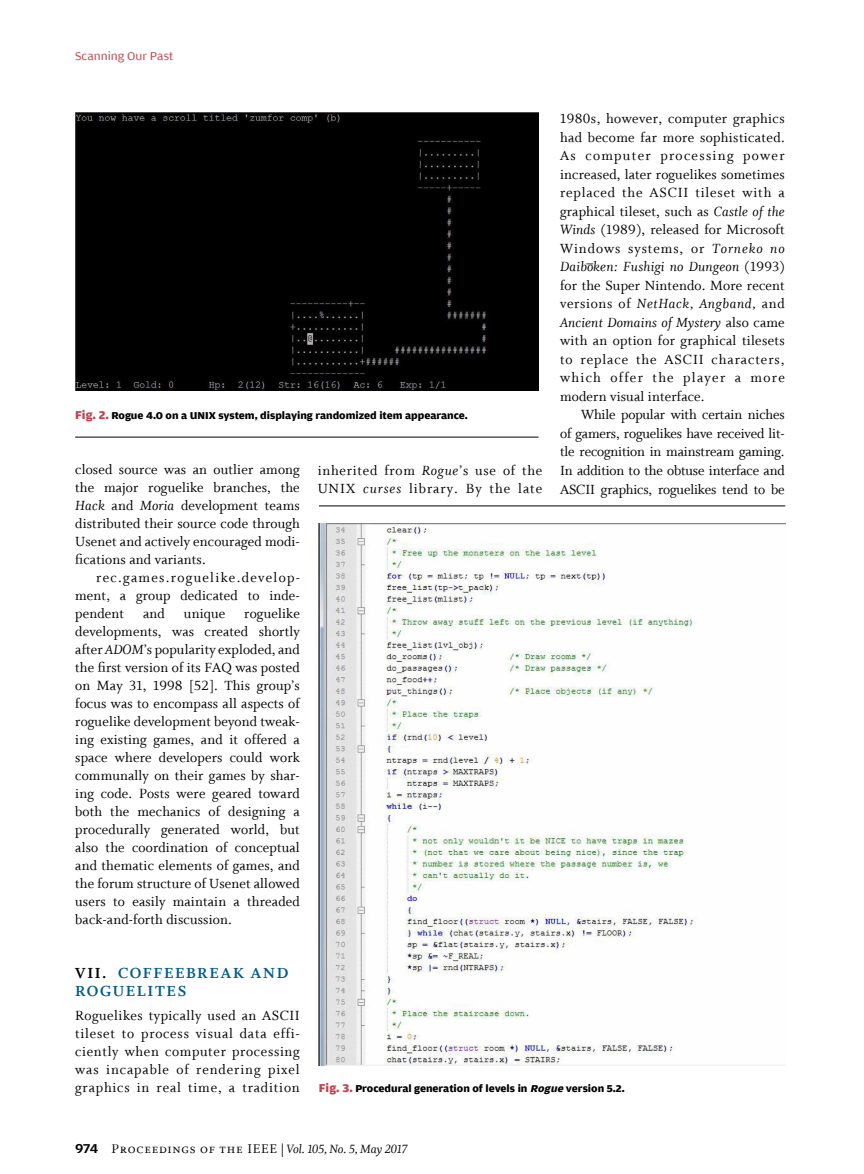
<style>
.page{position:relative;width:864px;height:1174px;background:#fff}
.page>*{position:absolute;margin:0;border:0;box-sizing:border-box;transform-origin:0 0}
.t1{font:16.5px/18px "Whitman Bold LF";letter-spacing:.1em;color:#005c87}
.t2{font:15px/18px "Whitman Roman LF";letter-spacing:.01em;color:#000;text-align:justify}
.t3{font:15px/18.5px "Whitman Italic LF";letter-spacing:.015em;color:#000}
.t4{font:15px/18px "Whitman Roman LF";letter-spacing:.05em;color:#000}
.t5{font:13.5px "Whitman Italic LF";letter-spacing:-.02em;color:#000}
.t6{font:12px "Amplitude Wide";color:#c1424f}
.t7{font:700 10.5px "Amplitude Wide";color:#000}
.s1{font-size:12px;color:#c1424f}
.s2{font-family:"Whitman Italic LF"}
.s3{font-family:"Whitman Roman LF"}
.s4{color:#000}
.s5{font-style:italic}
.s6{font-family:"Amplitude Wide";font-weight:500}
.s7{font-family:"Whitman Small Caps LF";font-size:14.25px}
</style>
<div class="page">
<hr style="left:75px;top:437px;width:464px;height:1px;background:#000">
<img style="left:75px;top:112px;width:464px;height:279px">
<hr style="left:319px;top:506px;width:466px;height:1px;background:#000">
<img style="left:319px;top:524px;width:466px;height:541px">
<p class="t6" style="left:75px;top:50px;width:100px">Scanning Our Past</p>
<p class="t7" style="left:75px;top:409px;width:394px"><span class="s1">Fig. 2.</span> Rogue 4.0 on a UNIX system, displaying randomized item appearance.</p>
<p class="t2" style="left:75px;top:461px;width:226px">closed source was an outlier among the major roguelike branches, the <span class="s2">Hack</span> and <span class="s2">Moria</span> development teams distributed their source code through Usenet and actively encouraged modi&shy;fications and variants.</p>
<p class="t2" style="left:75px;top:569px;width:226px;text-indent:21px">rec.games.roguelike.develop&shy;ment, a group dedicated to inde&shy;pendent</p>
<p class="t2" style="left:75px;top:605px;width:226px;text-indent:169px">roguelike developments, was created shortly after <span class="s2">ADOM</span>’s popularity exploded, and the first version of its FAQ was posted on May 31, 1998 [52]. This group’s focus was to encompass all aspects of roguelike development beyond tweak&shy;ing existing games, and it offered a space where developers could work communally on their games by shar&shy;ing code. Posts were geared toward both the mechanics of designing a procedurally generated world, but also the coordination of conceptual and thematic elements of games, and the forum structure of Usenet allowed users to easily maintain a threaded back-and-forth discussion.</p>
<p class="t2" style="left:143px;top:605px;width:23px">and</p>
<p class="t2" style="left:184px;top:605px;width:43px">unique</p>
<p class="t4" style="left:318px;top:462px;width:226px">inherited from <span class="s2">Rogue</span>’s use of the<br>UNIX <span class="s2">curses</span> library. By the late</p>
<p class="t2" style="left:560px;top:109px;width:226px;line-height:18.6px">1980s, however, computer graphics had become far more sophisticated.<br>As computer processing power increased, later roguelikes sometimes replaced the ASCII tileset with a graphical tileset, such as <span class="s2">Castle of the Winds</span> (1989), released for Microsoft Windows systems, or <span class="s2">Torneko no</span></p>
<p class="t3" style="left:560px;top:258px;width:226px">Daibo−ken: Fushigi no Dungeon <span class="s3">(1993)</span></p>
<p class="t2" style="left:560px;top:276px;width:226px">for the Super Nintendo. More recent</p>
<p class="t3" style="left:560px;top:295px;width:226px"><span class="s3">versions of</span> NetHack, Angband, <span class="s3">and<br></span>Ancient Domains of Mystery <span class="s3">also came</span></p>
<p class="t2" style="left:560px;top:332px;width:226px;line-height:18.6px">with an option for graphical tilesets to replace the ASCII characters, which offer the player a more modern visual interface.</p>
<p class="t2" style="left:560px;top:406px;width:226px;line-height:18.6px;text-indent:21px">While popular with certain niches of gamers, roguelikes have received lit&shy;tle recognition in mainstream gaming.<br>In addition to the obtuse interface and ASCII graphics, roguelikes tend to be</p>
<p class="t1" style="left:75px;top:964px;width:215px"><span class="s4">VII.</span> COFFEEBREAK AND<br>ROGUELITES</p>
<p class="t2" style="left:75px;top:1007px;width:226px">Roguelikes typically used an ASCII tileset to process visual data effi&shy;ciently when computer processing was incapable of rendering pixel graphics in real time, a tradition</p>
<p class="t7" style="left:319px;top:1083px;width:307px"><span class="s1">Fig. 3.</span> Procedural generation of levels in <span class="s5">Rogue</span> version 5.2.</p>
<p class="t5" style="left:75px;top:1141px;width:334px"><span class="s6">974</span> <span class="s7">Proceedings of the IEEE</span> | Vol. 105, No. 5, May 2017</p>
</div>
